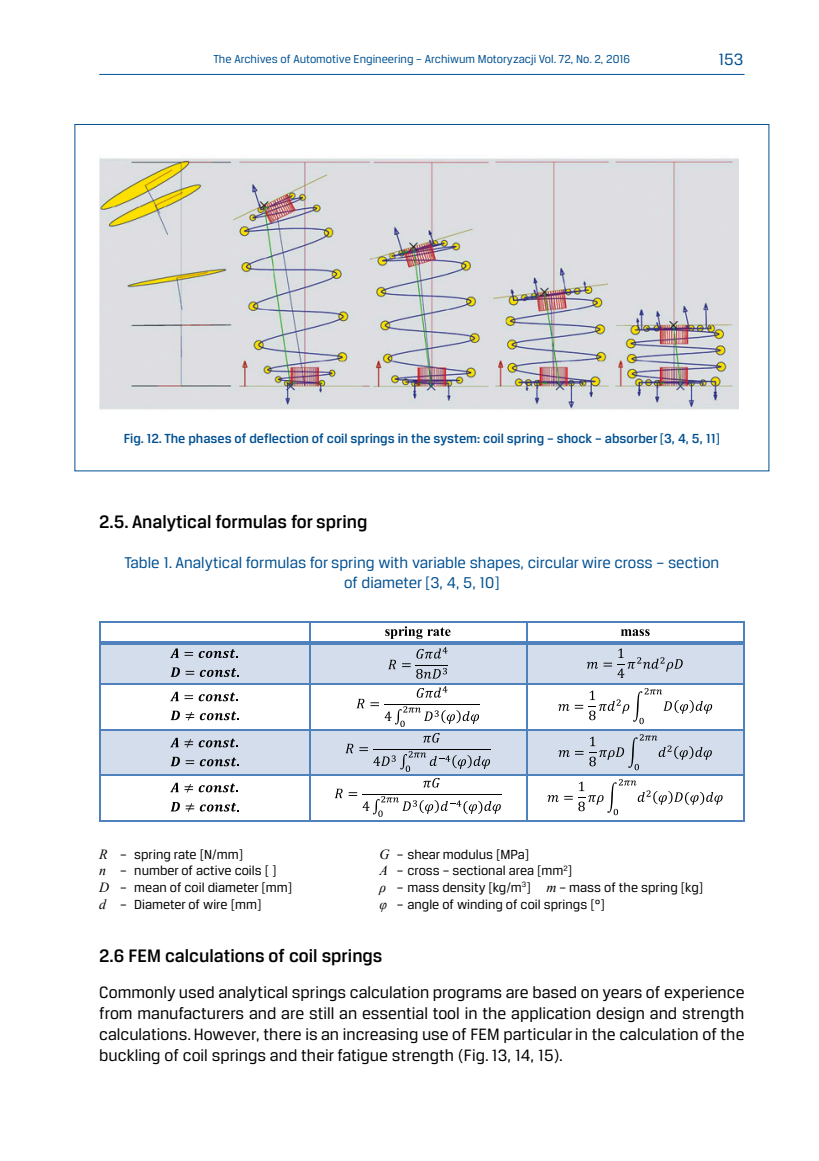
<style>
.page{position:relative;width:819px;height:1161px;background:#fff}
.page>*{position:absolute;margin:0;border:0;box-sizing:border-box;transform-origin:0 0}
.podrozdz_ang_mniejsz{font:500 19.25px "Breuer Text";color:#000}
.podstawowy_ang{font:17.5px/21px "Breuer Text";color:#000;text-align:justify}
.t1{font:17.5px "Breuer Text";color:#005091}
.tytul_tabeli{font:16.62px/19.9px "Breuer Text";color:#005091;text-align:center}
.podstawowy_ang-2{font:14px "Breuer Text";color:#000}
.podpisy_ilustracji_a{font:500 14px "Breuer Text";color:#005091}
.t2{font:12.25px "Breuer Text";color:#005091}
.s1{font-family:"Times New Roman";font-style:italic}
</style>
<div class="page">
<hr style="left:99px;top:74px;width:645px;height:1px;background:#005091">
<img style="left:99px;top:158px;width:639px;height:253px">
<svg style="left:385px;top:626px;width:65px;height:13px"></svg>
<svg style="left:621px;top:629px;width:28px;height:7px"></svg>
<hr style="left:101px;top:621px;width:208px;height:2px;background:#4f82bc">
<hr style="left:310px;top:621px;width:216px;height:2px;background:#4f82bc">
<hr style="left:527px;top:621px;width:216px;height:2px;background:#4f82bc">
<div style="left:101px;top:645px;width:208px;height:38px;background:#d3ddec"></div>
<svg style="left:170px;top:648px;width:23px;height:10px"></svg>
<svg style="left:199px;top:649px;width:38px;height:9px"></svg>
<svg style="left:171px;top:667px;width:9px;height:10px"></svg>
<svg style="left:186px;top:671px;width:8px;height:4px"></svg>
<svg style="left:200px;top:668px;width:39px;height:9px"></svg>
<div style="left:310px;top:645px;width:216px;height:38px;background:#d3ddec"></div>
<svg style="left:388px;top:660px;width:8px;height:9px"></svg>
<svg style="left:402px;top:663px;width:8px;height:4px"></svg>
<svg style="left:416px;top:647px;width:31px;height:11px"></svg>
<svg style="left:416px;top:668px;width:31px;height:11px"></svg>
<hr style="left:415px;top:665px;width:33px;height:1px;background:#000">
<div style="left:527px;top:645px;width:216px;height:38px;background:#d3ddec"></div>
<svg style="left:586px;top:648px;width:96px;height:30px"></svg>
<svg style="left:99px;top:621px;width:2px;height:24px"></svg>
<hr style="left:101px;top:641px;width:208px;height:4px;background:#4f82bc">
<svg style="left:309px;top:621px;width:3px;height:24px"></svg>
<hr style="left:312px;top:641px;width:214px;height:4px;background:#4f82bc">
<svg style="left:526px;top:621px;width:3px;height:24px"></svg>
<hr style="left:529px;top:641px;width:214px;height:4px;background:#4f82bc">
<svg style="left:743px;top:621px;width:1px;height:24px"></svg>
<hr style="left:99px;top:645px;width:2px;height:38px;background:#4f82bc">
<hr style="left:309px;top:645px;width:1px;height:38px;background:#4f82bc">
<hr style="left:526px;top:645px;width:1px;height:38px;background:#4f82bc">
<hr style="left:743px;top:645px;width:1px;height:38px;background:#4f82bc">
<svg style="left:170px;top:692px;width:23px;height:9px"></svg>
<svg style="left:199px;top:692px;width:38px;height:9px"></svg>
<svg style="left:171px;top:711px;width:9px;height:9px"></svg>
<svg style="left:186px;top:712px;width:8px;height:8px"></svg>
<svg style="left:200px;top:711px;width:39px;height:9px"></svg>
<svg style="left:356px;top:699px;width:8px;height:9px"></svg>
<svg style="left:370px;top:686px;width:109px;height:41px"></svg>
<hr style="left:384px;top:704px;width:96px;height:1px;background:#000">
<svg style="left:558px;top:688px;width:154px;height:36px"></svg>
<hr style="left:101px;top:683px;width:208px;height:1px;background:#4f82bc">
<hr style="left:310px;top:683px;width:216px;height:1px;background:#4f82bc">
<hr style="left:527px;top:683px;width:216px;height:1px;background:#4f82bc">
<hr style="left:99px;top:684px;width:2px;height:46px;background:#4f82bc">
<hr style="left:309px;top:684px;width:1px;height:46px;background:#4f82bc">
<hr style="left:526px;top:684px;width:1px;height:46px;background:#4f82bc">
<hr style="left:743px;top:684px;width:1px;height:46px;background:#4f82bc">
<div style="left:101px;top:731px;width:208px;height:44px;background:#d3ddec"></div>
<svg style="left:170px;top:738px;width:23px;height:9px"></svg>
<svg style="left:199px;top:739px;width:38px;height:8px"></svg>
<svg style="left:171px;top:757px;width:9px;height:9px"></svg>
<svg style="left:186px;top:760px;width:8px;height:4px"></svg>
<svg style="left:200px;top:758px;width:39px;height:8px"></svg>
<div style="left:310px;top:731px;width:216px;height:44px;background:#d3ddec"></div>
<svg style="left:345px;top:744px;width:8px;height:9px"></svg>
<svg style="left:359px;top:733px;width:131px;height:39px"></svg>
<hr style="left:373px;top:749px;width:118px;height:1px;background:#000">
<div style="left:527px;top:731px;width:216px;height:44px;background:#d3ddec"></div>
<svg style="left:558px;top:750px;width:11px;height:7px"></svg>
<svg style="left:575px;top:734px;width:136px;height:36px"></svg>
<hr style="left:101px;top:730px;width:208px;height:1px;background:#4f82bc">
<hr style="left:310px;top:730px;width:216px;height:1px;background:#4f82bc">
<hr style="left:527px;top:730px;width:216px;height:1px;background:#4f82bc">
<hr style="left:99px;top:731px;width:2px;height:44px;background:#4f82bc">
<hr style="left:309px;top:731px;width:1px;height:44px;background:#4f82bc">
<hr style="left:526px;top:731px;width:1px;height:44px;background:#4f82bc">
<hr style="left:743px;top:731px;width:1px;height:44px;background:#4f82bc">
<svg style="left:170px;top:783px;width:23px;height:9px"></svg>
<svg style="left:199px;top:784px;width:38px;height:8px"></svg>
<svg style="left:171px;top:802px;width:9px;height:9px"></svg>
<svg style="left:186px;top:803px;width:8px;height:9px"></svg>
<svg style="left:200px;top:803px;width:39px;height:8px"></svg>
<svg style="left:335px;top:789px;width:7px;height:9px"></svg>
<svg style="left:348px;top:778px;width:153px;height:39px"></svg>
<hr style="left:362px;top:793px;width:140px;height:1px;background:#000">
<svg style="left:547px;top:795px;width:11px;height:7px"></svg>
<svg style="left:564px;top:779px;width:158px;height:36px"></svg>
<hr style="left:101px;top:775px;width:208px;height:1px;background:#4f82bc">
<hr style="left:310px;top:775px;width:216px;height:1px;background:#4f82bc">
<hr style="left:527px;top:775px;width:216px;height:1px;background:#4f82bc">
<hr style="left:99px;top:776px;width:2px;height:44px;background:#4f82bc">
<hr style="left:101px;top:820px;width:208px;height:1px;background:#4f82bc">
<hr style="left:309px;top:776px;width:1px;height:44px;background:#4f82bc">
<hr style="left:310px;top:820px;width:216px;height:1px;background:#4f82bc">
<hr style="left:526px;top:776px;width:1px;height:44px;background:#4f82bc">
<hr style="left:527px;top:820px;width:216px;height:1px;background:#4f82bc">
<hr style="left:743px;top:776px;width:1px;height:44px;background:#4f82bc">
<p class="t2" style="left:213px;top:52px;width:418px">The Archives of Automotive Engineering – Archiwum Motoryzacji Vol. 72, No. 2, 2016</p>
<p class="t1" style="left:718px;top:50px;width:27px">153</p>
<p class="podpisy_ilustracji_a" style="left:124px;top:431px;width:598px">Fig. 12. The phases of deflection of coil springs in the system: coil spring – shock – absorber [3, 4, 5, 11]</p>
<p class="podrozdz_ang_mniejsz" style="left:99px;top:511px;width:270px">2.5. Analytical formulas for spring</p>
<p class="tytul_tabeli" style="left:124px;top:552px;width:596px">Table 1. Analytical formulas for spring with variable shapes, circular wire cross – section of diameter [3, 4, 5, 10]</p>
<p class="podstawowy_ang-2" style="left:99px;top:846px;width:145px"><span class="s1">R</span> – spring rate [N/mm]</p>
<p class="podstawowy_ang-2" style="left:379px;top:846px;width:151px"><span class="s1">G</span> – shear modulus [MPa]</p>
<p class="podstawowy_ang-2" style="left:99px;top:863px;width:179px"><span class="s1">n</span> – number of active coils [ ]</p>
<p class="podstawowy_ang-2" style="left:379px;top:863px;width:194px"><span class="s1">A</span> – cross – sectional area [mm<sup>2</sup>]</p>
<p class="podstawowy_ang-2" style="left:99px;top:880px;width:194px"><span class="s1">D</span> – mean of coil diameter [mm]</p>
<p class="podstawowy_ang-2" style="left:379px;top:880px;width:325px"><span class="s1">ρ</span> – mass density [kg/m<sup>3</sup>] <span class="s1">m</span> – mass of the spring [kg]</p>
<p class="podstawowy_ang-2" style="left:99px;top:897px;width:164px"><span class="s1">d</span> – Diameter of wire [mm]</p>
<p class="podstawowy_ang-2" style="left:379px;top:897px;width:227px"><span class="s1">φ</span> – angle of winding of coil springs [°]</p>
<p class="podrozdz_ang_mniejsz" style="left:99px;top:945px;width:285px">2.6 FEM calculations of coil springs</p>
<p class="podstawowy_ang" style="left:99px;top:981px;width:646px">Commonly used analytical springs calculation programs are based on years of experience from manufacturers and are still an essential tool in the application design and strength calculations. However, there is an increasing use of FEM particular in the calculation of the buckling of coil springs and their fatigue strength (Fig. 13, 14, 15).</p>
</div>
